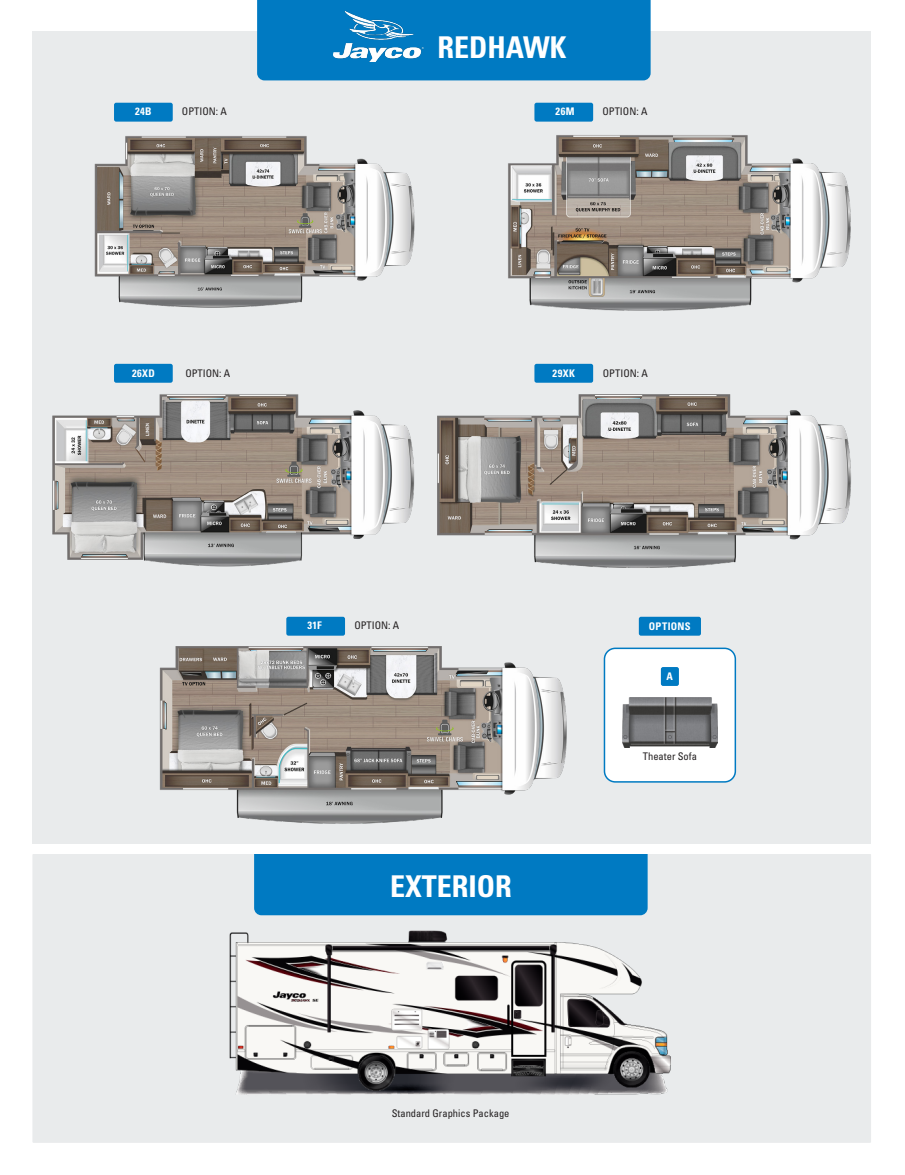
<style>
.page{position:relative;width:905px;height:1175px;background:#fff}
.page>*{position:absolute;margin:0;border:0;box-sizing:border-box;transform-origin:0 0}
.t1{font:700 condensed 30px "Univers LT Std";color:#fff}
.t2{font:condensed 10.5px "Univers LT Std";color:#231f20}
.t3{font:700 condensed 10.5px "Univers LT Std";letter-spacing:.04em;color:#fff}
</style>
<div class="page">
<div style="left:32px;top:853px;width:839px;height:289px;background:#e9ebec"></div>
<div style="left:254px;top:786px;width:393px;height:129px;background:#007ac2;border-radius:7px"></div>
<div style="left:21px;top:826px;width:862px;height:27px;background:#fff"></div>
<div style="left:32px;top:31px;width:839px;height:812px;background:#e9ebec"></div>
<div style="left:257px;top:0;width:393px;height:80px;background:#007ac2"></div>
<img style="left:333px;top:12px;width:91px;height:50px">
<img style="left:229px;top:930px;width:442px;height:165px">
<div style="left:638px;top:617px;width:63px;height:18px;background:#007ac2;border-radius:2px"></div>
<div style="left:604px;top:648px;width:131px;height:134px;background:#fff;border-radius:11px"></div>
<div style="left:603px;top:647px;width:133px;height:135px;border:2px solid #007ac2;border-radius:11px"></div>
<div style="left:661px;top:667px;width:18px;height:19px;background:#007ac2;border-radius:2px"></div>
<img style="left:622px;top:697px;width:95px;height:50px">
<div style="left:114px;top:103px;width:59px;height:19px;background:#007ac2;border-radius:2px"></div>
<div style="left:534px;top:103px;width:59px;height:19px;background:#007ac2;border-radius:2px"></div>
<div style="left:286px;top:617px;width:59px;height:18px;background:#007ac2;border-radius:2px"></div>
<img style="left:58px;top:126px;width:392px;height:200px">
<img style="left:490px;top:125px;width:381px;height:204px">
<img style="left:150px;top:643px;width:426px;height:193px">
<div style="left:114px;top:364px;width:59px;height:19px;background:#007ac2;border-radius:2px"></div>
<div style="left:534px;top:364px;width:59px;height:19px;background:#007ac2;border-radius:2px"></div>
<img style="left:45px;top:389px;width:379px;height:191px">
<img style="left:434px;top:389px;width:419px;height:193px">
<p class="t1" style="left:437px;top:29px;width:130px">REDHAWK</p>
<p class="t3" style="left:135px;top:105px;width:18px">24B</p>
<p class="t2" style="left:182px;top:105px;width:46px">OPTION: A</p>
<p class="t3" style="left:555px;top:105px;width:21px">26M</p>
<p class="t2" style="left:602px;top:105px;width:46px">OPTION: A</p>
<p class="t3" style="left:132px;top:366px;width:24px">26XD</p>
<p class="t2" style="left:185px;top:366px;width:46px">OPTION: A</p>
<p class="t3" style="left:552px;top:366px;width:24px">29XK</p>
<p class="t2" style="left:603px;top:366px;width:46px">OPTION: A</p>
<p class="t3" style="left:307px;top:619px;width:16px">31F</p>
<p class="t2" style="left:354px;top:619px;width:46px">OPTION: A</p>
<p class="t1" style="left:390px;top:867px;width:123px">EXTERIOR</p>
<p class="t2" style="left:391px;top:1106px;width:119px">Standard Graphics Package</p>
<p class="t3" style="left:649px;top:619px;width:43px">OPTIONS</p>
<p class="t3" style="left:666px;top:669px;width:8px">A</p>
<p class="t2" style="left:643px;top:749px;width:56px">Theater Sofa</p>
</div>
